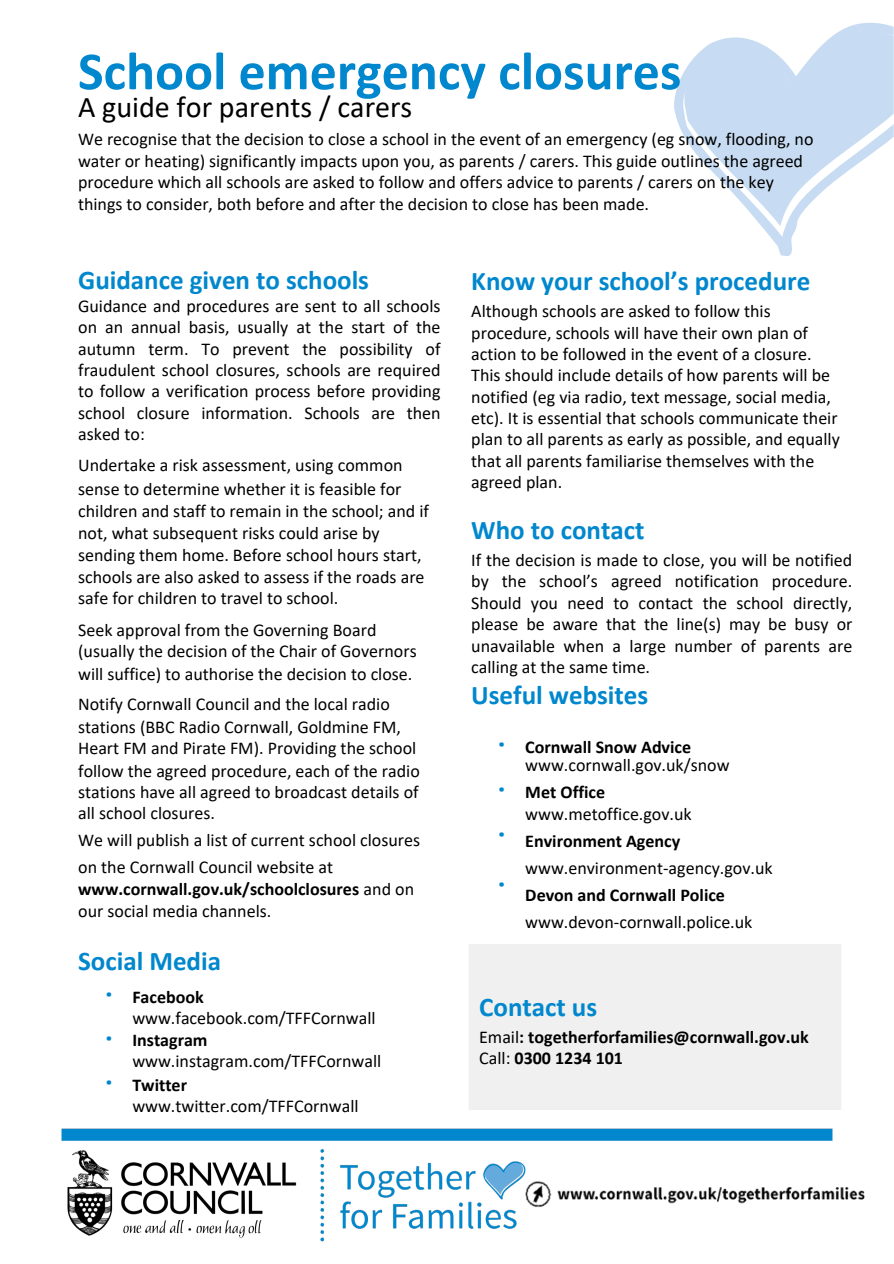
<style>
.page{position:relative;width:894px;height:1264px;background:#fff}
.page>*{position:absolute;margin:0;border:0;box-sizing:border-box;transform-origin:0 0}
.t1{font:700 54px "Calibri";color:#0087cd}
.t2{font:30px "Calibri";color:#000}
.t3{font:700 27px "Calibri";color:#0087cd}
.t4{font:18px/21.3px "Calibri";color:#000}
.t5{font:700 18px/21.3px "Calibri";color:#000}
.t6{font:18px "IBM Plex Sans";color:#0087cd}
.s1{font-weight:400}
.s2{font-weight:700}
</style>
<div class="page">
<img style="left:61px;top:1128px;width:772px;height:114px">
<svg style="left:674px;top:23px;width:219px;height:233px;fill:#c7dcf2"></svg>
<img style="left:525px;top:1180px;width:340px;height:27px">
<p class="t1" style="left:78px;top:49px;width:604px">School emergency closures</p>
<p class="t2" style="left:78px;top:95px;width:336px">A guide for parents / carers</p>
<p class="t4" style="left:78px;top:130px;width:736px">We recognise that the decision to close a school in the event of an emergency (eg snow, flooding, no water or heating) significantly impacts upon you, as parents / carers. This guide outlines the agreed procedure which all schools are asked to follow and offers advice to parents / carers on the key things to consider, both before and after the decision to close has been made.</p>
<p class="t3" style="left:78px;top:269px;width:292px">Guidance given to schools</p>
<p class="t4" style="left:78px;top:297px;width:364px;text-align:justify">Guidance and procedures are sent to all schools on an annual basis, usually at the start of the autumn term. To prevent the possibility of fraudulent school closures, schools are required to follow a verification process before providing school closure information. Schools are then asked to:</p>
<p class="t4" style="left:78px;top:455px;width:326px">Undertake a risk assessment, using common</p>
<p class="t4" style="left:78px;top:480px;width:325px">sense to determine whether it is feasible for</p>
<p class="t4" style="left:78px;top:501px;width:352px">children and staff to remain in the school; and if</p>
<p class="t4" style="left:78px;top:524px;width:303px">not, what subsequent risks could arise by</p>
<p class="t4" style="left:78px;top:545px;width:345px">sending them home. Before school hours start,</p>
<p class="t4" style="left:78px;top:568px;width:348px">schools are also asked to assess if the roads are</p>
<p class="t4" style="left:78px;top:589px;width:261px">safe for children to travel to school.</p>
<p class="t4" style="left:78px;top:621px;width:300px">Seek approval from the Governing Board</p>
<p class="t4" style="left:78px;top:642px;width:340px">(usually the decision of the Chair of Governors</p>
<p class="t4" style="left:78px;top:664px;width:336px">will suffice) to authorise the decision to close.</p>
<p class="t4" style="left:78px;top:695px;width:313px">Notify Cornwall Council and the local radio</p>
<p class="t4" style="left:78px;top:717px;width:324px">stations (BBC Radio Cornwall, Goldmine FM,</p>
<p class="t4" style="left:78px;top:739px;width:339px">Heart FM and Pirate FM). Providing the school</p>
<p class="t4" style="left:78px;top:761px;width:343px">follow the agreed procedure, each of the radio</p>
<p class="t4" style="left:78px;top:783px;width:342px">stations have all agreed to broadcast details of</p>
<p class="t4" style="left:78px;top:804px;width:138px">all school closures.</p>
<p class="t4" style="left:78px;top:831px;width:343px">We will publish a list of current school closures</p>
<p class="t4" style="left:78px;top:858px;width:256px">on the Cornwall Council website at</p>
<p class="t5" style="left:78px;top:879px;width:337px">www.cornwall.gov.uk/schoolclosures <span class="s1">and on</span></p>
<p class="t4" style="left:78px;top:902px;width:195px">our social media channels.</p>
<p class="t3" style="left:78px;top:949px;width:144px">Social Media</p>
<p class="t6" style="left:105px;top:981px;width:9px">•</p>
<p class="t6" style="left:105px;top:1025px;width:9px">•</p>
<p class="t6" style="left:105px;top:1069px;width:9px">•</p>
<p class="t4" style="left:132px;top:987px;width:250px"><span class="s2">Facebook </span>www.facebook.com/TFFCornwall<br><span class="s2">Instagram </span>www.instagram.com/TFFCornwall</p>
<p class="t5" style="left:132px;top:1075px;width:56px">Twitter</p>
<p class="t4" style="left:132px;top:1097px;width:228px">www.twitter.com/TFFCornwall</p>
<p class="t3" style="left:471px;top:270px;width:340px">Know your school’s procedure</p>
<p class="t4" style="left:471px;top:302px;width:370px">Although schools are asked to follow this procedure, schools will have their own plan of action to be followed in the event of a closure.<br>This should include details of how parents will be notified (eg via radio, text message, social media, etc). It is essential that schools communicate their plan to all parents as early as possible, and equally that all parents familiarise themselves with the agreed plan.</p>
<p class="t3" style="left:471px;top:519px;width:175px">Who to contact</p>
<p class="t4" style="left:471px;top:551px;width:382px;text-align:justify">If the decision is made to close, you will be notified by the school’s agreed notification procedure.<br>Should you need to contact the school directly, please be aware that the line(s) may be busy or unavailable when a large number of parents are calling at the same time.</p>
<p class="t3" style="left:471px;top:684px;width:178px">Useful websites</p>
<p class="t6" style="left:498px;top:731px;width:9px">•</p>
<p class="t6" style="left:498px;top:776px;width:9px">•</p>
<p class="t6" style="left:498px;top:821px;width:9px">•</p>
<p class="t6" style="left:498px;top:871px;width:9px">•</p>
<p class="t4" style="left:525px;top:739px;width:206px;line-height:18px"><span class="s2">Cornwall Snow Advice </span>www.cornwall.gov.uk/snow</p>
<p class="t5" style="left:525px;top:782px;width:81px">Met Office</p>
<p class="t4" style="left:525px;top:805px;width:168px">www.metoffice.gov.uk</p>
<h1 class="t5" style="left:525px;top:832px;width:156px">Environment Agency</h1>
<p class="t4" style="left:525px;top:859px;width:249px">www.environment-agency.gov.uk</p>
<p class="t5" style="left:525px;top:886px;width:201px">Devon and Cornwall Police</p>
<p class="t4" style="left:525px;top:913px;width:228px">www.devon-cornwall.police.uk</p>
<p class="t3" style="left:479px;top:995px;width:119px">Contact us</p>
<p class="t5" style="left:479px;top:1027px;width:331px"><span class="s1">Email</span>: togetherforfamilies@cornwall.gov.uk<br><span class="s1">Call:</span> 0300 1234 101</p>
</div>
